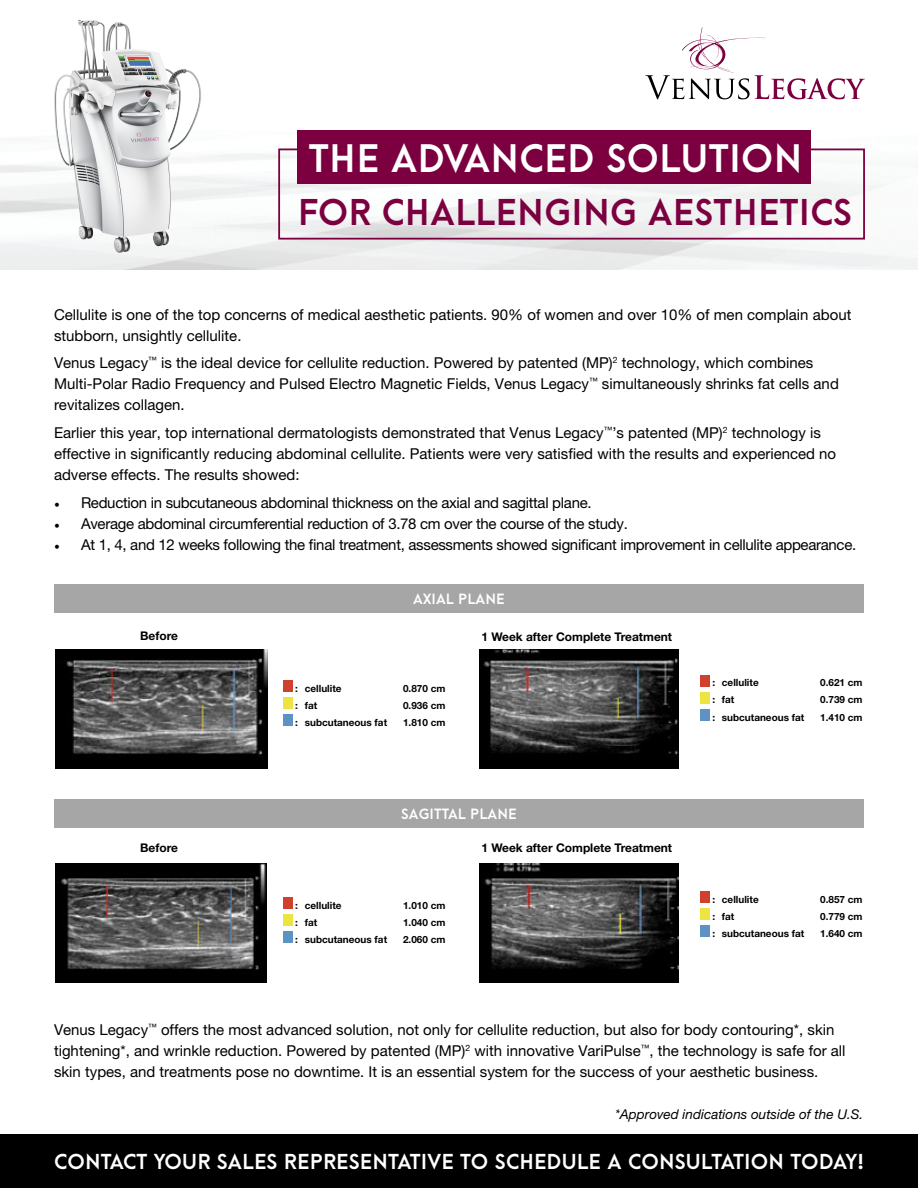
<style>
.page{position:relative;width:918px;height:1188px;background:#fff}
.page>*{position:absolute;margin:0;border:0;box-sizing:border-box;transform-origin:0 0}
.t1{font:800 36.15px "Arca Majora";letter-spacing:.01em;color:#fff}
.t2{font:800 33.75px "Arca Majora";letter-spacing:.01em;color:#7c0040}
.t3{font:800 19.65px "Arca Majora";letter-spacing:.01em;color:#fff}
.t4{font:15px/21px "Helvetica Neue LT Pro";color:#000}
.t5{font:15px "Helvetica Neue LT Pro";letter-spacing:-.02em;color:#000}
.t6{font:italic 13.5px "Helvetica Neue LT Pro";color:#000}
.t7{font:800 13.5px "Arca Majora";letter-spacing:.01em;color:#fff}
.BODY_-_TEXT{font:700 12px "Helvetica Neue LT Std";color:#000}
.BODY_-_TEXT-2{font:700 9.9px "Helvetica Neue LT Std";color:#000}
.s1{font-family:"Minion Pro"}
</style>
<div class="page">
<img style="left:0;top:99px;width:918px;height:171px">
<div style="left:0;top:1134px;width:918px;height:54px;background:#000"></div>
<svg style="left:277px;top:148px;width:589px;height:92px"></svg>
<div style="left:298px;top:130px;width:513px;height:53px;background:#7c0040"></div>
<svg style="left:645px;top:27px;width:220px;height:72px"></svg>
<img style="left:52px;top:19px;width:153px;height:241px">
<div style="left:283px;top:680px;width:9px;height:12px;background:#d0412d"></div>
<div style="left:283px;top:697px;width:9px;height:12px;background:#ede341"></div>
<div style="left:283px;top:714px;width:9px;height:12px;background:#5c93c2"></div>
<div style="left:700px;top:675px;width:10px;height:11px;background:#d0412d"></div>
<div style="left:700px;top:692px;width:10px;height:11px;background:#ede341"></div>
<div style="left:700px;top:709px;width:10px;height:12px;background:#5c93c2"></div>
<img style="left:55px;top:649px;width:212px;height:120px">
<img style="left:480px;top:649px;width:198px;height:120px">
<div style="left:54px;top:800px;width:810px;height:28px;background:#a6a6a6"></div>
<div style="left:54px;top:585px;width:810px;height:28px;background:#a6a6a6"></div>
<div style="left:283px;top:897px;width:9px;height:12px;background:#d0412d"></div>
<div style="left:283px;top:914px;width:9px;height:12px;background:#ede341"></div>
<div style="left:283px;top:931px;width:9px;height:12px;background:#5c93c2"></div>
<div style="left:700px;top:891px;width:10px;height:12px;background:#d0412d"></div>
<div style="left:700px;top:909px;width:10px;height:11px;background:#ede341"></div>
<div style="left:700px;top:926px;width:10px;height:11px;background:#5c93c2"></div>
<img style="left:55px;top:863px;width:212px;height:120px">
<img style="left:480px;top:863px;width:198px;height:120px">
<p class="t1" style="left:309px;top:127px;width:495px">THE ADVANCED SOLUTION</p>
<p class="t2" style="left:298px;top:182px;width:556px">FOR CHALLENGING AESTHETICS</p>
<p class="t4" style="left:54px;top:304px;width:799px">Cellulite is one of the top concerns of medical aesthetic patients. 90% of women and over 10% of men complain about stubborn, unsightly cellulite.</p>
<p class="t4" style="left:54px;top:352px;width:786px">Venus Legacy<sup>™</sup> is the ideal device for cellulite reduction. Powered by patented (MP)<sup>2</sup> technology, which combines<br>Multi-Polar Radio Frequency and Pulsed Electro Magnetic Fields, Venus Legacy<sup>™</sup> simultaneously shrinks fat cells and revitalizes collagen.</p>
<p class="t4" style="left:54px;top:422px;width:784px">Earlier this year, top international dermatologists demonstrated that Venus Legacy<sup>™</sup>’s patented (MP)<sup>2</sup> technology is effective in significantly reducing abdominal cellulite. Patients were very satisfied with the results and experienced no adverse effects. The results showed:</p>
<p class="t5" style="left:54px;top:494px;width:539px"><span class="s1">•</span> Reduction in subcutaneous abdominal thickness on the axial and sagittal plane.</p>
<p class="t5" style="left:54px;top:515px;width:575px"><span class="s1">•</span> Average abdominal circumferential reduction of 3.78 cm over the course of the study.</p>
<p class="t5" style="left:54px;top:536px;width:804px"><span class="s1">•</span> At 1, 4, and 12 weeks following the final treatment, assessments showed significant improvement in cellulite appearance.</p>
<p class="t7" style="left:413px;top:587px;width:93px">AXIAL PLANE</p>
<p class="BODY_-_TEXT" style="left:140px;top:629px;width:39px">Before</p>
<p class="BODY_-_TEXT" style="left:481px;top:629px;width:192px">1 Week after Complete Treatment</p>
<p class="BODY_-_TEXT-2" style="left:295px;top:682px;width:48px">: cellulite</p>
<p class="BODY_-_TEXT-2" style="left:403px;top:682px;width:44px">0.870 cm</p>
<p class="BODY_-_TEXT-2" style="left:295px;top:699px;width:24px">: fat</p>
<p class="BODY_-_TEXT-2" style="left:403px;top:699px;width:44px">0.936 cm</p>
<p class="BODY_-_TEXT-2" style="left:295px;top:716px;width:93px">: subcutaneous fat</p>
<p class="BODY_-_TEXT-2" style="left:403px;top:716px;width:44px">1.810 cm</p>
<p class="t7" style="left:401px;top:802px;width:117px">SAGITTAL PLANE</p>
<p class="BODY_-_TEXT" style="left:140px;top:841px;width:39px">Before</p>
<p class="BODY_-_TEXT" style="left:481px;top:841px;width:192px">1 Week after Complete Treatment</p>
<p class="BODY_-_TEXT-2" style="left:295px;top:899px;width:48px">: cellulite</p>
<p class="BODY_-_TEXT-2" style="left:403px;top:899px;width:44px">1.010 cm</p>
<p class="BODY_-_TEXT-2" style="left:295px;top:916px;width:24px">: fat</p>
<p class="BODY_-_TEXT-2" style="left:403px;top:916px;width:44px">1.040 cm</p>
<p class="BODY_-_TEXT-2" style="left:295px;top:933px;width:93px">: subcutaneous fat</p>
<p class="BODY_-_TEXT-2" style="left:403px;top:933px;width:44px">2.060 cm</p>
<p class="BODY_-_TEXT-2" style="left:712px;top:677px;width:48px">: cellulite</p>
<p class="BODY_-_TEXT-2" style="left:820px;top:677px;width:44px">0.621 cm</p>
<p class="BODY_-_TEXT-2" style="left:712px;top:694px;width:24px">: fat</p>
<p class="BODY_-_TEXT-2" style="left:820px;top:694px;width:44px">0.739 cm</p>
<p class="BODY_-_TEXT-2" style="left:712px;top:711px;width:93px">: subcutaneous fat</p>
<p class="BODY_-_TEXT-2" style="left:820px;top:711px;width:44px">1.410 cm</p>
<p class="BODY_-_TEXT-2" style="left:712px;top:894px;width:48px">: cellulite</p>
<p class="BODY_-_TEXT-2" style="left:820px;top:894px;width:44px">0.857 cm</p>
<p class="BODY_-_TEXT-2" style="left:712px;top:911px;width:24px">: fat</p>
<p class="BODY_-_TEXT-2" style="left:820px;top:911px;width:44px">0.779 cm</p>
<p class="BODY_-_TEXT-2" style="left:712px;top:928px;width:93px">: subcutaneous fat</p>
<p class="BODY_-_TEXT-2" style="left:820px;top:928px;width:44px">1.640 cm</p>
<p class="t4" style="left:54px;top:1019px;width:793px">Venus Legacy<sup>™</sup> offers the most advanced solution, not only for cellulite reduction, but also for body contouring*, skin tightening*, and wrinkle reduction. Powered by patented (MP)<sup>2</sup> with innovative VariPulse<sup>™</sup>, the technology is safe for all skin types, and treatments pose no downtime. It is an essential system for the success of your aesthetic business.</p>
<p class="t6" style="left:615px;top:1106px;width:250px">*Approved indications outside of the U.S.</p>
<p class="t3" style="left:54px;top:1144px;width:812px">CONTACT YOUR SALES REPRESENTATIVE TO SCHEDULE A CONSULTATION TODAY!</p>
</div>
